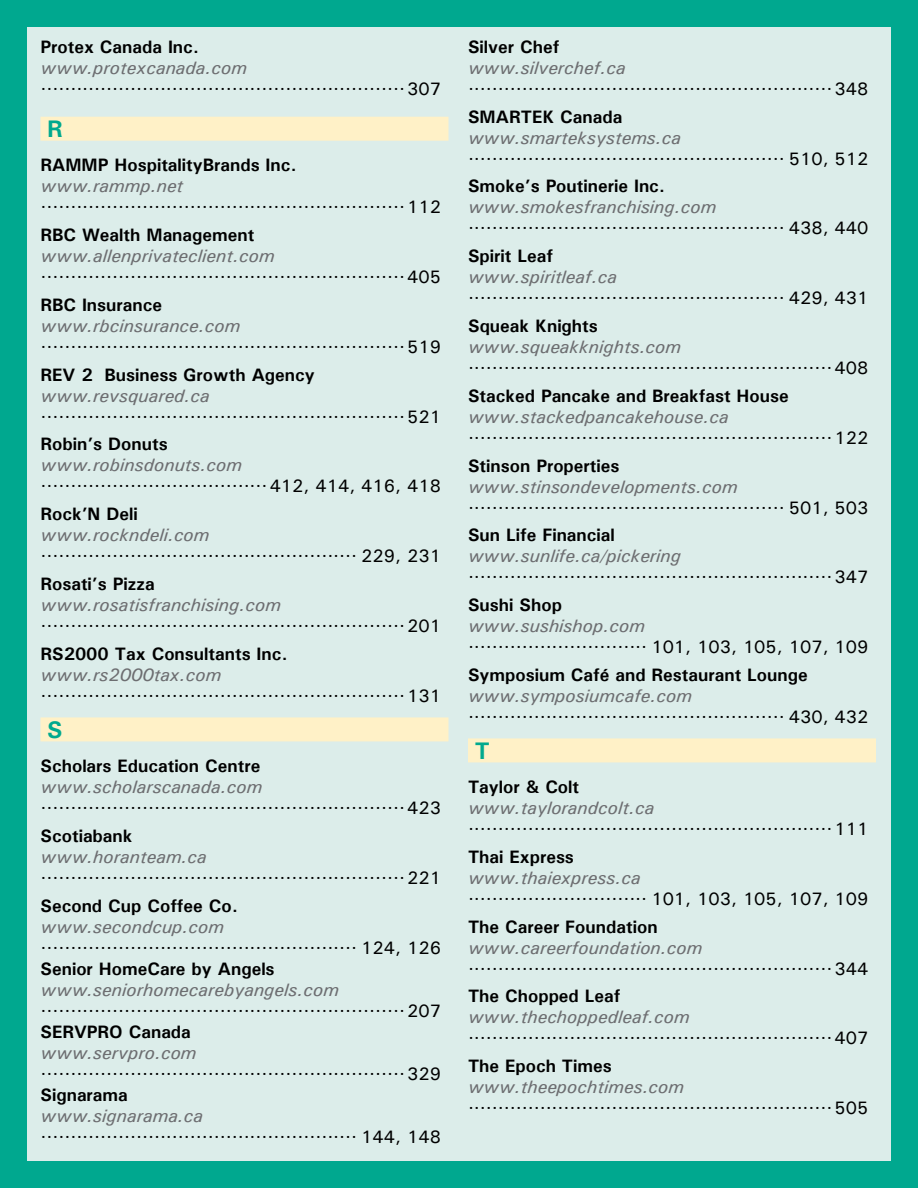
<style>
.page{position:relative;width:918px;height:1188px;background:#00a88f}
.page>*{position:absolute;margin:0;border:0;box-sizing:border-box;transform-origin:0 0}
.t1{font:700 24px "Univers";color:#01a98e}
.t2{font:500 18px "Univers";color:#000}
.t3{font:italic 500 18px "Univers";color:#6d6e71}
.t4{font:700 18px "Univers";color:#000}
</style>
<div class="page">
<div style="left:27px;top:27px;width:864px;height:1134px;background:#dcedea"></div>
<div style="left:40px;top:117px;width:408px;height:24px;background:#fff1c7"></div>
<div style="left:40px;top:717px;width:408px;height:24px;background:#fff1c7"></div>
<div style="left:468px;top:738px;width:408px;height:24px;background:#fff1c7"></div>
<p class="t4" style="left:40px;top:35px;width:160px">Protex Canada Inc.</p>
<p class="t3" style="left:40px;top:56px;width:208px">www.protexcanada.com</p>
<p class="t2" style="left:40px;top:77px;width:402px">∙∙∙∙∙∙∙∙∙∙∙∙∙∙∙∙∙∙∙∙∙∙∙∙∙∙∙∙∙∙∙∙∙∙∙∙∙∙∙∙∙∙∙∙∙∙∙∙∙∙∙∙∙∙∙∙∙∙∙∙∙307</p>
<h1 class="t1" style="left:47px;top:113px;width:17px">R</h1>
<p class="t4" style="left:40px;top:154px;width:257px">RAMMP HospitalityBrands Inc.</p>
<p class="t3" style="left:40px;top:175px;width:144px">www.rammp.net</p>
<p class="t2" style="left:40px;top:196px;width:402px">∙∙∙∙∙∙∙∙∙∙∙∙∙∙∙∙∙∙∙∙∙∙∙∙∙∙∙∙∙∙∙∙∙∙∙∙∙∙∙∙∙∙∙∙∙∙∙∙∙∙∙∙∙∙∙∙∙∙∙∙∙112</p>
<p class="t4" style="left:40px;top:224px;width:215px">RBC Wealth Management</p>
<p class="t3" style="left:40px;top:244px;width:236px">www.allenprivateclient.com</p>
<p class="t2" style="left:40px;top:265px;width:402px">∙∙∙∙∙∙∙∙∙∙∙∙∙∙∙∙∙∙∙∙∙∙∙∙∙∙∙∙∙∙∙∙∙∙∙∙∙∙∙∙∙∙∙∙∙∙∙∙∙∙∙∙∙∙∙∙∙∙∙∙∙405</p>
<p class="t4" style="left:40px;top:293px;width:123px">RBC Insurance</p>
<p class="t3" style="left:40px;top:314px;width:201px">www.rbcinsurance.com</p>
<p class="t2" style="left:40px;top:335px;width:402px">∙∙∙∙∙∙∙∙∙∙∙∙∙∙∙∙∙∙∙∙∙∙∙∙∙∙∙∙∙∙∙∙∙∙∙∙∙∙∙∙∙∙∙∙∙∙∙∙∙∙∙∙∙∙∙∙∙∙∙∙∙519</p>
<p class="t4" style="left:40px;top:363px;width:276px">REV 2 Business Growth Agency</p>
<p class="t3" style="left:40px;top:384px;width:171px">www.revsquared.ca</p>
<p class="t2" style="left:40px;top:405px;width:402px">∙∙∙∙∙∙∙∙∙∙∙∙∙∙∙∙∙∙∙∙∙∙∙∙∙∙∙∙∙∙∙∙∙∙∙∙∙∙∙∙∙∙∙∙∙∙∙∙∙∙∙∙∙∙∙∙∙∙∙∙∙521</p>
<p class="t4" style="left:40px;top:433px;width:129px">Robin’s Donuts</p>
<p class="t3" style="left:40px;top:454px;width:203px">www.robinsdonuts.com</p>
<p class="t2" style="left:40px;top:475px;width:402px">∙∙∙∙∙∙∙∙∙∙∙∙∙∙∙∙∙∙∙∙∙∙∙∙∙∙∙∙∙∙∙∙∙∙∙∙∙∙412, 414, 416, 418</p>
<p class="t4" style="left:40px;top:503px;width:99px">Rock’N Deli</p>
<p class="t3" style="left:40px;top:523px;width:171px">www.rockndeli.com</p>
<p class="t2" style="left:40px;top:545px;width:402px">∙∙∙∙∙∙∙∙∙∙∙∙∙∙∙∙∙∙∙∙∙∙∙∙∙∙∙∙∙∙∙∙∙∙∙∙∙∙∙∙∙∙∙∙∙∙∙∙∙∙∙∙∙ 229, 231</p>
<p class="t4" style="left:40px;top:572px;width:116px">Rosati’s Pizza</p>
<p class="t3" style="left:40px;top:593px;width:242px">www.rosatisfranchising.com</p>
<p class="t2" style="left:40px;top:614px;width:402px">∙∙∙∙∙∙∙∙∙∙∙∙∙∙∙∙∙∙∙∙∙∙∙∙∙∙∙∙∙∙∙∙∙∙∙∙∙∙∙∙∙∙∙∙∙∙∙∙∙∙∙∙∙∙∙∙∙∙∙∙∙201</p>
<p class="t4" style="left:40px;top:642px;width:249px">RS2000 Tax Consultants Inc.</p>
<p class="t3" style="left:40px;top:663px;width:182px">www.rs2000tax.com</p>
<p class="t2" style="left:40px;top:684px;width:402px">∙∙∙∙∙∙∙∙∙∙∙∙∙∙∙∙∙∙∙∙∙∙∙∙∙∙∙∙∙∙∙∙∙∙∙∙∙∙∙∙∙∙∙∙∙∙∙∙∙∙∙∙∙∙∙∙∙∙∙∙∙131</p>
<h1 class="t1" style="left:47px;top:714px;width:17px">S</h1>
<p class="t4" style="left:40px;top:755px;width:221px">Scholars Education Centre</p>
<p class="t3" style="left:40px;top:775px;width:223px">www.scholarscanada.com</p>
<p class="t2" style="left:40px;top:796px;width:402px">∙∙∙∙∙∙∙∙∙∙∙∙∙∙∙∙∙∙∙∙∙∙∙∙∙∙∙∙∙∙∙∙∙∙∙∙∙∙∙∙∙∙∙∙∙∙∙∙∙∙∙∙∙∙∙∙∙∙∙∙∙423</p>
<p class="t4" style="left:40px;top:824px;width:93px">Scotiabank</p>
<p class="t3" style="left:40px;top:845px;width:168px">www.horanteam.ca</p>
<p class="t2" style="left:40px;top:866px;width:402px">∙∙∙∙∙∙∙∙∙∙∙∙∙∙∙∙∙∙∙∙∙∙∙∙∙∙∙∙∙∙∙∙∙∙∙∙∙∙∙∙∙∙∙∙∙∙∙∙∙∙∙∙∙∙∙∙∙∙∙∙∙221</p>
<p class="t4" style="left:40px;top:894px;width:199px">Second Cup Coffee Co.</p>
<p class="t3" style="left:40px;top:915px;width:185px">www.secondcup.com</p>
<p class="t2" style="left:40px;top:936px;width:402px">∙∙∙∙∙∙∙∙∙∙∙∙∙∙∙∙∙∙∙∙∙∙∙∙∙∙∙∙∙∙∙∙∙∙∙∙∙∙∙∙∙∙∙∙∙∙∙∙∙∙∙∙∙ 124, 126</p>
<p class="t4" style="left:40px;top:957px;width:236px">Senior HomeCare by Angels</p>
<p class="t3" style="left:40px;top:978px;width:300px">www.seniorhomecarebyangels.com</p>
<p class="t2" style="left:40px;top:999px;width:402px">∙∙∙∙∙∙∙∙∙∙∙∙∙∙∙∙∙∙∙∙∙∙∙∙∙∙∙∙∙∙∙∙∙∙∙∙∙∙∙∙∙∙∙∙∙∙∙∙∙∙∙∙∙∙∙∙∙∙∙∙∙207</p>
<p class="t4" style="left:40px;top:1020px;width:152px">SERVPRO Canada</p>
<p class="t3" style="left:40px;top:1041px;width:158px">www.servpro.com</p>
<p class="t2" style="left:40px;top:1062px;width:402px">∙∙∙∙∙∙∙∙∙∙∙∙∙∙∙∙∙∙∙∙∙∙∙∙∙∙∙∙∙∙∙∙∙∙∙∙∙∙∙∙∙∙∙∙∙∙∙∙∙∙∙∙∙∙∙∙∙∙∙∙∙329</p>
<p class="t4" style="left:40px;top:1083px;width:89px">Signarama</p>
<p class="t3" style="left:40px;top:1104px;width:164px">www.signarama.ca</p>
<p class="t2" style="left:40px;top:1125px;width:402px">∙∙∙∙∙∙∙∙∙∙∙∙∙∙∙∙∙∙∙∙∙∙∙∙∙∙∙∙∙∙∙∙∙∙∙∙∙∙∙∙∙∙∙∙∙∙∙∙∙∙∙∙∙ 144, 148</p>
<p class="t4" style="left:468px;top:35px;width:93px">Silver Chef</p>
<p class="t3" style="left:468px;top:56px;width:159px">www.silverchef.ca</p>
<p class="t2" style="left:468px;top:77px;width:402px">∙∙∙∙∙∙∙∙∙∙∙∙∙∙∙∙∙∙∙∙∙∙∙∙∙∙∙∙∙∙∙∙∙∙∙∙∙∙∙∙∙∙∙∙∙∙∙∙∙∙∙∙∙∙∙∙∙∙∙∙∙348</p>
<p class="t4" style="left:468px;top:105px;width:156px">SMARTEK Canada</p>
<p class="t3" style="left:468px;top:126px;width:215px">www.smarteksystems.ca</p>
<p class="t2" style="left:468px;top:147px;width:402px">∙∙∙∙∙∙∙∙∙∙∙∙∙∙∙∙∙∙∙∙∙∙∙∙∙∙∙∙∙∙∙∙∙∙∙∙∙∙∙∙∙∙∙∙∙∙∙∙∙∙∙∙∙ 510, 512</p>
<p class="t4" style="left:468px;top:175px;width:198px">Smoke’s Poutinerie Inc.</p>
<p class="t3" style="left:468px;top:196px;width:250px">www.smokesfranchising.com</p>
<p class="t2" style="left:468px;top:217px;width:402px">∙∙∙∙∙∙∙∙∙∙∙∙∙∙∙∙∙∙∙∙∙∙∙∙∙∙∙∙∙∙∙∙∙∙∙∙∙∙∙∙∙∙∙∙∙∙∙∙∙∙∙∙∙ 438, 440</p>
<p class="t4" style="left:468px;top:245px;width:87px">Spirit Leaf</p>
<p class="t3" style="left:468px;top:265px;width:151px">www.spiritleaf.ca</p>
<p class="t2" style="left:468px;top:287px;width:402px">∙∙∙∙∙∙∙∙∙∙∙∙∙∙∙∙∙∙∙∙∙∙∙∙∙∙∙∙∙∙∙∙∙∙∙∙∙∙∙∙∙∙∙∙∙∙∙∙∙∙∙∙∙ 429, 431</p>
<p class="t4" style="left:468px;top:314px;width:131px">Squeak Knights</p>
<p class="t3" style="left:468px;top:335px;width:215px">www.squeakknights.com</p>
<p class="t2" style="left:468px;top:356px;width:402px">∙∙∙∙∙∙∙∙∙∙∙∙∙∙∙∙∙∙∙∙∙∙∙∙∙∙∙∙∙∙∙∙∙∙∙∙∙∙∙∙∙∙∙∙∙∙∙∙∙∙∙∙∙∙∙∙∙∙∙∙∙408</p>
<p class="t4" style="left:468px;top:384px;width:322px">Stacked Pancake and Breakfast House</p>
<p class="t3" style="left:468px;top:405px;width:262px">www.stackedpancakehouse.ca</p>
<p class="t2" style="left:468px;top:426px;width:402px">∙∙∙∙∙∙∙∙∙∙∙∙∙∙∙∙∙∙∙∙∙∙∙∙∙∙∙∙∙∙∙∙∙∙∙∙∙∙∙∙∙∙∙∙∙∙∙∙∙∙∙∙∙∙∙∙∙∙∙∙∙122</p>
<p class="t4" style="left:468px;top:454px;width:153px">Stinson Properties</p>
<p class="t3" style="left:468px;top:475px;width:271px">www.stinsondevelopments.com</p>
<p class="t2" style="left:468px;top:496px;width:402px">∙∙∙∙∙∙∙∙∙∙∙∙∙∙∙∙∙∙∙∙∙∙∙∙∙∙∙∙∙∙∙∙∙∙∙∙∙∙∙∙∙∙∙∙∙∙∙∙∙∙∙∙∙ 501, 503</p>
<p class="t4" style="left:468px;top:524px;width:148px">Sun Life Financial</p>
<p class="t3" style="left:468px;top:544px;width:215px">www.sunlife.ca/pickering</p>
<p class="t2" style="left:468px;top:566px;width:402px">∙∙∙∙∙∙∙∙∙∙∙∙∙∙∙∙∙∙∙∙∙∙∙∙∙∙∙∙∙∙∙∙∙∙∙∙∙∙∙∙∙∙∙∙∙∙∙∙∙∙∙∙∙∙∙∙∙∙∙∙∙347</p>
<p class="t4" style="left:468px;top:593px;width:95px">Sushi Shop</p>
<p class="t3" style="left:468px;top:614px;width:178px">www.sushishop.com</p>
<p class="t2" style="left:468px;top:635px;width:402px">∙∙∙∙∙∙∙∙∙∙∙∙∙∙∙∙∙∙∙∙∙∙∙∙∙∙∙∙∙∙ 101, 103, 105, 107, 109</p>
<p class="t4" style="left:468px;top:663px;width:341px">Symposium Café and Restaurant Lounge</p>
<p class="t3" style="left:468px;top:684px;width:226px">www.symposiumcafe.com</p>
<p class="t2" style="left:468px;top:705px;width:402px">∙∙∙∙∙∙∙∙∙∙∙∙∙∙∙∙∙∙∙∙∙∙∙∙∙∙∙∙∙∙∙∙∙∙∙∙∙∙∙∙∙∙∙∙∙∙∙∙∙∙∙∙∙ 430, 432</p>
<h1 class="t1" style="left:475px;top:735px;width:17px">T</h1>
<p class="t4" style="left:468px;top:776px;width:113px">Taylor &amp; Colt</p>
<p class="t3" style="left:468px;top:796px;width:188px">www.taylorandcolt.ca</p>
<p class="t2" style="left:468px;top:817px;width:402px">∙∙∙∙∙∙∙∙∙∙∙∙∙∙∙∙∙∙∙∙∙∙∙∙∙∙∙∙∙∙∙∙∙∙∙∙∙∙∙∙∙∙∙∙∙∙∙∙∙∙∙∙∙∙∙∙∙∙∙∙∙111</p>
<p class="t4" style="left:468px;top:845px;width:107px">Thai Express</p>
<p class="t3" style="left:468px;top:866px;width:174px">www.thaiexpress.ca</p>
<p class="t2" style="left:468px;top:887px;width:402px">∙∙∙∙∙∙∙∙∙∙∙∙∙∙∙∙∙∙∙∙∙∙∙∙∙∙∙∙∙∙ 101, 103, 105, 107, 109</p>
<p class="t4" style="left:468px;top:915px;width:191px">The Career Foundation</p>
<p class="t3" style="left:468px;top:936px;width:236px">www.careerfoundation.com</p>
<p class="t2" style="left:468px;top:957px;width:402px">∙∙∙∙∙∙∙∙∙∙∙∙∙∙∙∙∙∙∙∙∙∙∙∙∙∙∙∙∙∙∙∙∙∙∙∙∙∙∙∙∙∙∙∙∙∙∙∙∙∙∙∙∙∙∙∙∙∙∙∙∙344</p>
<p class="t4" style="left:468px;top:985px;width:154px">The Chopped Leaf</p>
<p class="t3" style="left:468px;top:1006px;width:223px">www.thechoppedleaf.com</p>
<p class="t2" style="left:468px;top:1027px;width:402px">∙∙∙∙∙∙∙∙∙∙∙∙∙∙∙∙∙∙∙∙∙∙∙∙∙∙∙∙∙∙∙∙∙∙∙∙∙∙∙∙∙∙∙∙∙∙∙∙∙∙∙∙∙∙∙∙∙∙∙∙∙407</p>
<p class="t4" style="left:468px;top:1055px;width:145px">The Epoch Times</p>
<p class="t3" style="left:468px;top:1075px;width:218px">www.theepochtimes.com</p>
<p class="t2" style="left:468px;top:1097px;width:402px">∙∙∙∙∙∙∙∙∙∙∙∙∙∙∙∙∙∙∙∙∙∙∙∙∙∙∙∙∙∙∙∙∙∙∙∙∙∙∙∙∙∙∙∙∙∙∙∙∙∙∙∙∙∙∙∙∙∙∙∙∙505</p>
</div>
